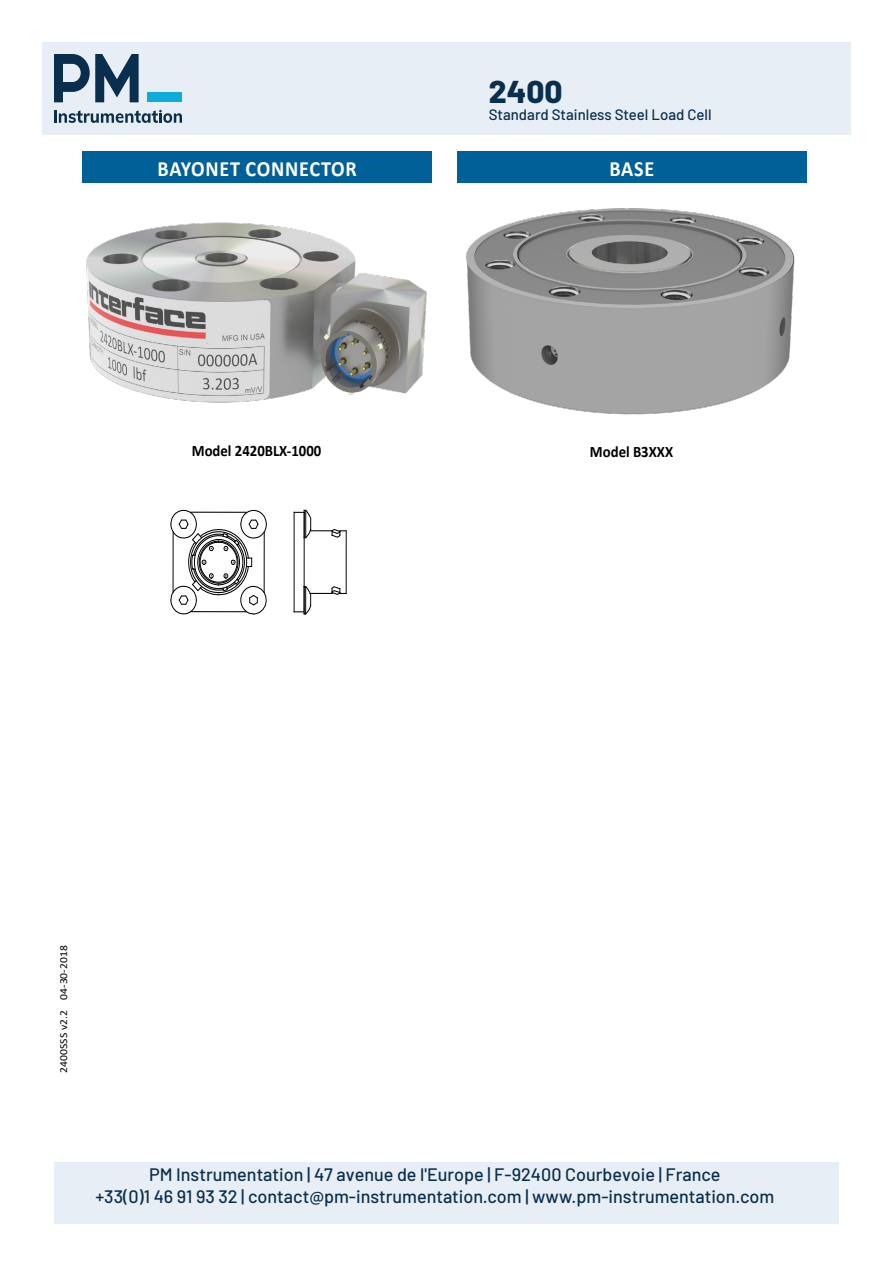
<style>
.page{position:relative;width:893px;height:1263px;background:#fff}
.page>*{position:absolute;margin:0;border:0;box-sizing:border-box;transform-origin:0 0}
.t1{font:800 31.5px "Barlow";color:#092f4e}
.t2{font:700 21.75px "Calibri";letter-spacing:.04em;color:#fff;scale:.92 1}
.t3{font:500 18px/22.4px "Barlow";color:#092f4e;text-align:center}
.t4{font:700 16.05px "Calibri";color:#000;scale:.92 1}
.t5{font:500 15px "Barlow";color:#092f4e}
.t6{font:10.65px "Calibri";color:#000;scale:1.09 1}
</style>
<div class="page">
<div style="left:42px;top:42px;width:809px;height:92px;background:#e8eef5"></div>
<div style="left:54px;top:1162px;width:785px;height:61px;background:#e8eef5"></div>
<div style="left:148px;top:92px;width:34px;height:10px;background:#0fabda"></div>
<svg style="left:54px;top:54px;width:85px;height:48px"></svg>
<svg style="left:54px;top:110px;width:128px;height:13px"></svg>
<hr style="left:346px;top:531px;width:1px;height:62px;background:#000">
<svg style="left:294px;top:510px;width:52px;height:104px"></svg>
<svg style="left:170px;top:510px;width:97px;height:104px"></svg>
<hr style="left:191px;top:512px;width:55px;height:1px;background:#000">
<img style="left:86px;top:222px;width:341px;height:181px">
<div style="left:82px;top:152px;width:350px;height:31px;background:#006198"></div>
<div style="left:457px;top:152px;width:350px;height:31px;background:#006198"></div>
<img style="left:465px;top:208px;width:330px;height:207px">
<h1 class="t1" style="left:489px;top:69px;width:75px">2400</h1>
<p class="t5" style="left:489px;top:104px;width:224px">Standard Stainless Steel Load Cell</p>
<p class="t2" style="left:158px;top:153px;width:218px">BAYONET CONNECTOR</p>
<p class="t2" style="left:609px;top:153px;width:50px">BASE</p>
<p class="t4" style="left:192px;top:440px;width:142px">Model 2420BLX-1000</p>
<p class="t4" style="left:590px;top:441px;width:92px">Model B3XXX</p>
<p class="t6" style="left:56px;top:1072px;width:118px;rotate:-90deg">2400SSS v2.2 04-30-2018</p>
<p class="t3" style="left:95px;top:1162px;width:680px">PM Instrumentation | 47 avenue de l'Europe | F-92400 Courbevoie | France<br>+33(0)1 46 91 93 32 | contact@pm-instrumentation.com | www.pm-instrumentation.com</p>
</div>
